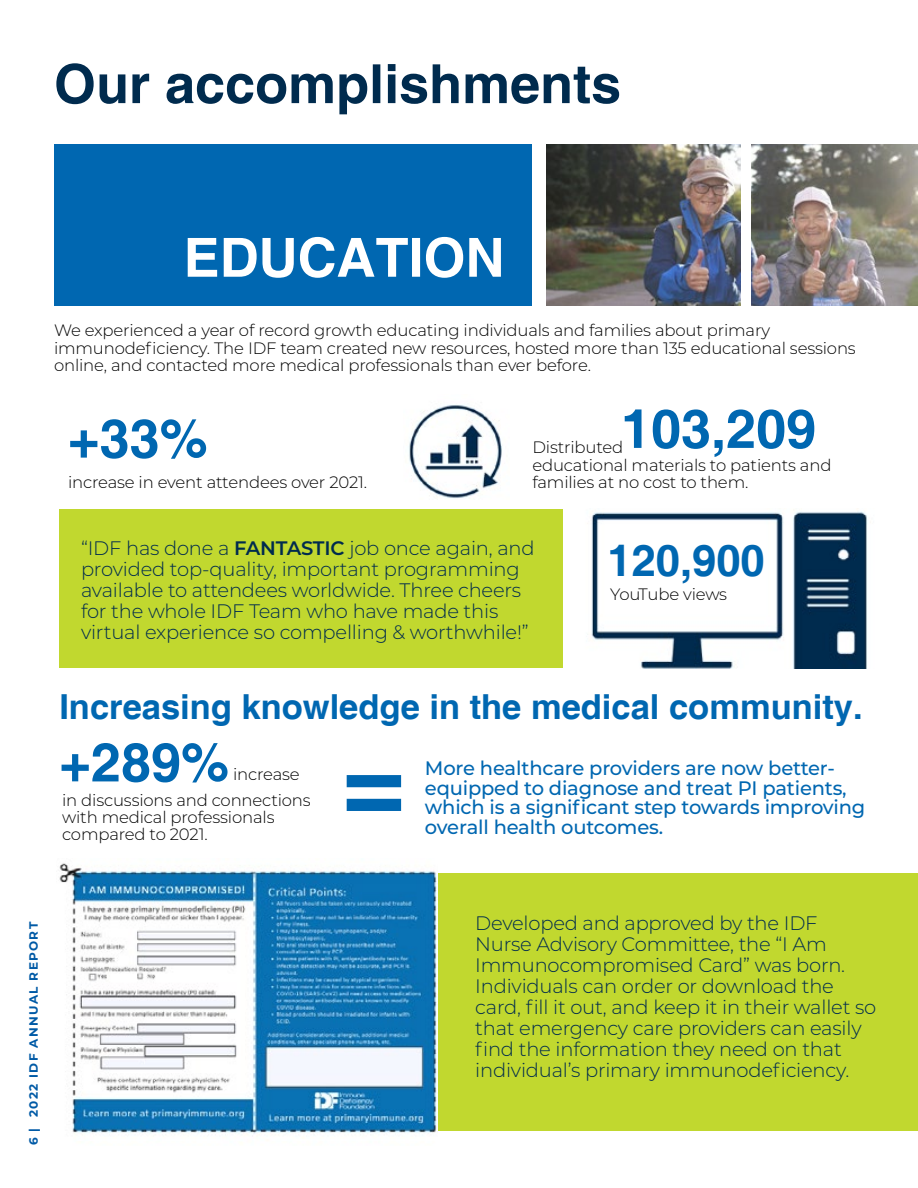
<style>
.page{position:relative;width:918px;height:1188px;background:#fff}
.page>*{position:absolute;margin:0;border:0;box-sizing:border-box;transform-origin:0 0}
.t1{font:700 108px "Helvetica";color:#0067b1}
.t2{font:700 54px "Helvetica";color:#002b4e}
.t3{font:700 54px "Helvetica";color:#0067b1}
.t4{font:700 54px "Helvetica";color:#fff}
.t5{font:700 43.5px "Helvetica";color:#0067b1}
.t6{font:700 34.5px "Helvetica";color:#0067b1}
.t7{font:300 19.5px/21px "Montserrat";letter-spacing:-.01em;color:#002b4e}
.t8{font:500 19.5px/19.5px "Montserrat";letter-spacing:-.01em;color:#0067b1}
.t9{font:300 16.5px/17.2px "Montserrat";letter-spacing:-.01em;color:#000}
.t10{font:700 12px "Montserrat";letter-spacing:.11em;color:#005aa6}
.s1{font-weight:600}
</style>
<div class="page">
<div style="left:54px;top:144px;width:477px;height:161px;background:#0067b1"></div>
<img style="left:546px;top:144px;width:195px;height:161px">
<img style="left:752px;top:144px;width:166px;height:161px">
<img style="left:591px;top:511px;width:277px;height:158px">
<div style="left:59px;top:509px;width:504px;height:158px;background:#c1d82f"></div>
<div style="left:404px;top:874px;width:514px;height:257px;background:#c1d82f"></div>
<img style="left:409px;top:405px;width:93px;height:94px">
<img style="left:59px;top:863px;width:378px;height:273px">
<h2 class="t2" style="left:54px;top:51px;width:569px">Our accomplishments</h2>
<h2 class="t4" style="left:184px;top:225px;width:322px">EDUCATION</h2>
<p class="t9" style="left:54px;top:321px;width:803px">We experienced a year of record growth educating individuals and families about primary immunodeficiency. The IDF team created new resources, hosted more than 135 educational sessions online, and contacted more medical professionals than ever before.</p>
<h2 class="t3" style="left:68px;top:406px;width:141px">+33%</h2>
<p class="t9" style="left:68px;top:473px;width:301px">increase in event attendees over 2021.</p>
<h2 class="t3" style="left:621px;top:396px;width:197px">103,209</h2>
<p class="t9" style="left:532px;top:456px;width:301px">educational materials to patients and families at no cost to them.</p>
<p class="t9" style="left:532px;top:438px;width:92px">Distributed</p>
<p class="t7" style="left:81px;top:537px;width:455px">“IDF has done a <span class="s1">FANTASTIC</span> job once again, and provided top-quality, important programming available to attendees worldwide. Three cheers for the whole IDF Team who have made this virtual experience so compelling &amp; worthwhile!”</p>
<h3 class="t5" style="left:608px;top:534px;width:159px">120,900</h3>
<p class="t9" style="left:610px;top:585px;width:119px">YouTube views</p>
<h3 class="t6" style="left:59px;top:686px;width:805px">Increasing knowledge in the medical community.</h3>
<h2 class="t3" style="left:59px;top:729px;width:171px">+289%</h2>
<p class="t9" style="left:62px;top:791px;width:250px">in discussions and connections with medical professionals compared to 2021.</p>
<p class="t9" style="left:233px;top:765px;width:68px">increase</p>
<p class="t8" style="left:425px;top:758px;width:442px">More healthcare providers are now better&shy;equipped to diagnose and treat PI patients, which is a significant step towards improving</p>
<h1 class="t1" style="left:342px;top:717px;width:65px">=</h1>
<p class="t8" style="left:425px;top:816px;width:240px">overall health outcomes.</p>
<p class="t10" style="left:25px;top:1145px;width:225px;rotate:-90deg">6 | 2022 IDF ANNUAL REPORT</p>
<p class="t7" style="left:475px;top:912px;width:403px">Developed and approved by the IDF Nurse Advisory Committee, the “I Am Immunocompromised Card” was born.<br>Individuals can order or download the card, fill it out, and keep it in their wallet so that emergency care providers can easily find the information they need on that individual’s primary immunodeficiency.</p>
</div>
